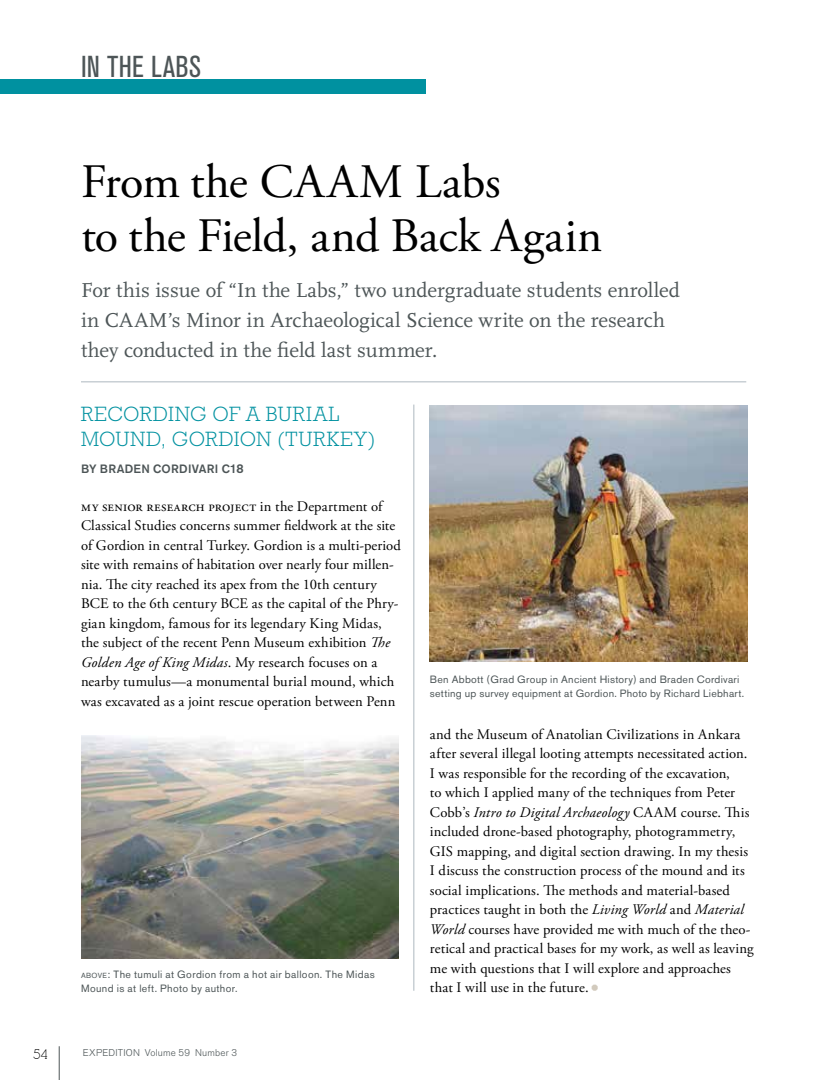
<style>
.page{position:relative;width:837px;height:1080px;background:#fff}
.page>*{position:absolute;margin:0;border:0;box-sizing:border-box;transform-origin:0 0}
.t1{font:48px/54px "Adobe Garamond Pro";letter-spacing:.02em;color:#000}
.t2{font:condensed 30px "Akzidenz Grotesk BE";letter-spacing:.015em;color:#4d5557}
.t3{font:21px/30px "Scala OT";letter-spacing:.015em;color:#4d5557}
.t4{font:300 21px/25.5px "Rockwell";letter-spacing:.045em;color:#0091a0}
.t5{font:14.7px/19.5px "Adobe Garamond Pro";letter-spacing:.005em;color:#000}
.t6{font:13.5px "Alexandria FLF";color:#000}
.t7{font:500 12px "Akzidenz Grotesk BE";letter-spacing:.02em;color:#4d5557}
.t8{font:10.5px/14.2px "Akzidenz Grotesk BE";letter-spacing:.03em;color:#4d5557}
.t9{font:300 9.75px "Akzidenz Grotesk BE";letter-spacing:.02em;color:#4d5557}
.s1{font-size:12.75px}
.s2{font-style:italic}
.s3{font-size:7.35px}
.s4{font-style:inherit}
</style>
<div class="page">
<hr style="left:59px;top:1046px;width:1px;height:34px;background:#4d5557">
<div style="left:0;top:79px;width:425px;height:15px;background:#0091a0"></div>
<hr style="left:81px;top:381px;width:665px;height:1px;background:#adb8bf">
<hr style="left:413px;top:405px;width:1px;height:586px;background:#adb8bf">
<img style="left:81px;top:735px;width:317px;height:223px">
<img style="left:430px;top:405px;width:317px;height:257px">
<h2 class="t2" style="left:81px;top:49px;width:121px">IN THE LABS</h2>
<h1 class="t1" style="left:81px;top:156px;width:523px">From the CAAM Labs<br>to the Field, and Back Again</h1>
<h3 class="t3" style="left:81px;top:276px;width:601px">For this issue of “In the Labs,” two undergraduate students enrolled in CAAM’s Minor in Archaeological Science write on the research they conducted in the field last summer.</h3>
<h3 class="t4" style="left:81px;top:401px;width:296px">RECORDING OF A BURIAL<br>MOUND, GORDION (TURKEY)</h3>
<p class="t7" style="left:81px;top:462px;width:164px">BY BRADEN CORDIVARI C<span class="s1">18</span></p>
<p class="t5" style="left:81px;top:497px;width:321px">my senior research project in the Department of Classical Studies concerns summer fieldwork at the site of Gordion in central Turkey. Gordion is a multi-period site with remains of habitation over nearly four millen&shy;nia. The city reached its apex from the 10th century BCE to the 6th century BCE as the capital of the Phry&shy;gian kingdom, famous for its legendary King Midas, the subject of the recent Penn Museum exhibition <span class="s2">The Golden Age of King Midas</span>. My research focuses on a nearby tumulus—a monumental burial mound, which was excavated as a joint rescue operation between Penn</p>
<p class="t8" style="left:81px;top:967px;width:295px"><span class="s3">ABOVE</span><span class="s4">:</span> The tumuli at Gordion from a hot air balloon. The Midas<br>Mound is at left. Photo by author.</p>
<p class="t6" style="left:33px;top:1047px;width:16px">54</p>
<p class="t9" style="left:83px;top:1047px;width:156px">EXPEDITION Volume 59 Number 3</p>
<p class="t8" style="left:430px;top:672px;width:316px">Ben Abbott (Grad Group in Ancient History) and Braden Cordivari setting up survey equipment at Gordion. Photo by Richard Liebhart.</p>
<p class="t5" style="left:430px;top:725px;width:326px">and the Museum of Anatolian Civilizations in Ankara after several illegal looting attempts necessitated action.<br>I was responsible for the recording of the excavation,<br>to which I applied many of the techniques from Peter Cobb’s <span class="s2">Intro to Digital Archaeology</span> CAAM course. This included drone-based photography, photogrammetry, GIS mapping, and digital section drawing. In my thesis I discuss the construction process of the mound and its social implications. The methods and material-based practices taught in both the <span class="s2">Living World</span> and <span class="s2">Material World</span> courses have provided me with much of the theo&shy;retical and practical bases for my work, as well as leaving me with questions that I will explore and approaches that I will use in the future.</p>
</div>
